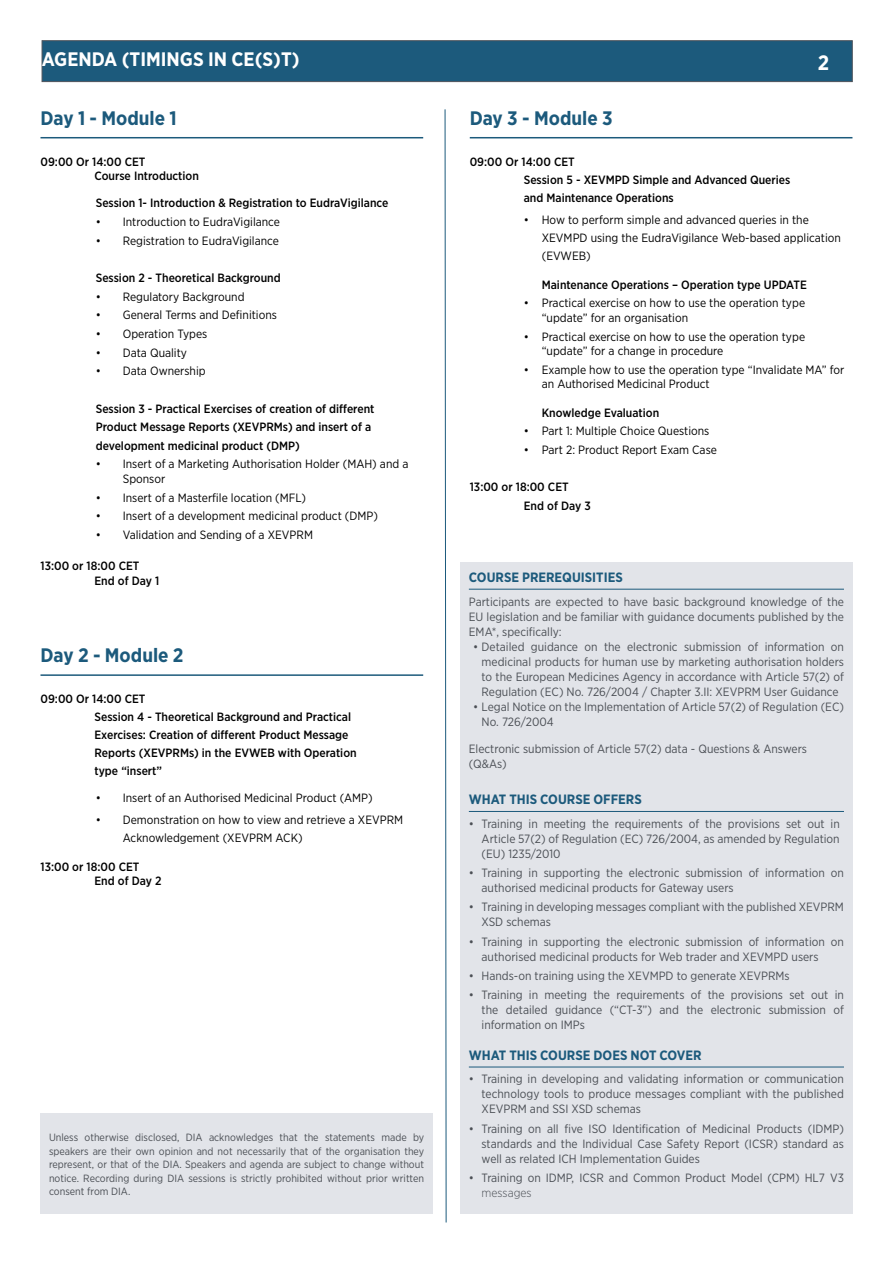
<style>
.page{position:relative;width:893px;height:1263px;background:#fff}
.page>*{position:absolute;margin:0;border:0;box-sizing:border-box;transform-origin:0 0}
.t1{font:700 20.85px "Gotham Narrow";color:#fff}
.t2{font:700 19.5px "Gotham Narrow";color:#1c5a7c}
.t3{font:700 19.5px "Gotham Narrow";color:#fff}
.t4{font:700 13.5px "Gotham Narrow";color:#1c5a7c}
.t5{font:12px/15px "Gotham Narrow";color:#4b4f55;text-align:justify}
.t6{font:12px/14.4px "Gotham Narrow";color:#000}
.t7{font:500 12px/18px "Gotham Narrow";color:#000}
.t8{font:300 12px "Gotham Narrow";color:#4b4f55}
.t9{font:10.5px/13.5px "Gotham Narrow";color:#4b4f55;text-align:justify}
</style>
<div class="page">
<div style="left:42px;top:40px;width:810px;height:42px;background:#1c5a7c;border:1px solid #4f545c"></div>
<hr style="left:40px;top:137px;width:383px;height:1px;background:#1c5a7c">
<hr style="left:40px;top:674px;width:383px;height:2px;background:#1c5a7c">
<hr style="left:470px;top:137px;width:382px;height:1px;background:#1c5a7c">
<div style="left:40px;top:1114px;width:393px;height:100px;background:#e2e4e9"></div>
<svg style="left:444px;top:109px;width:3px;height:1114px"></svg>
<div style="left:460px;top:563px;width:392px;height:651px;background:#e2e4e9"></div>
<hr style="left:469px;top:589px;width:375px;height:1px;background:#1c5a7c">
<hr style="left:469px;top:811px;width:375px;height:1px;background:#1c5a7c">
<hr style="left:469px;top:1067px;width:375px;height:1px;background:#1c5a7c">
<h2 class="t3" style="left:42px;top:47px;width:259px">AGENDA (TIMINGS IN CE(S)T)</h2>
<h2 class="t2" style="left:40px;top:106px;width:138px">Day 1 - Module 1</h2>
<p class="t7" style="left:94px;top:154px;width:106px;line-height:14.4px;text-indent:-54px">09:00 Or 14:00 CET<br>Course Introduction</p>
<p class="t7" style="left:96px;top:194px;width:294px">Session 1- Introduction &amp; Registration to EudraVigilance</p>
<p class="t6" style="left:96px;top:214px;width:186px">• Introduction to EudraVigilance</p>
<p class="t6" style="left:96px;top:233px;width:185px">• Registration to EudraVigilance</p>
<p class="t7" style="left:96px;top:269px;width:186px">Session 2 - Theoretical Background</p>
<p class="t6" style="left:96px;top:289px;width:150px">• Regulatory Background</p>
<p class="t6" style="left:96px;top:308px;width:183px">• General Terms and Definitions</p>
<p class="t6" style="left:96px;top:326px;width:113px">• Operation Types</p>
<p class="t6" style="left:96px;top:345px;width:93px">• Data Quality</p>
<p class="t6" style="left:96px;top:363px;width:111px">• Data Ownership</p>
<p class="t7" style="left:96px;top:399px;width:280px;line-height:18.6px">Session 3 - Practical Exercises of creation of different<br>Product Message Reports (XEVPRMs) and insert of a development medicinal product (DMP)</p>
<p class="t6" style="left:123px;top:457px;width:287px;text-indent:-27px">• Insert of a Marketing Authorisation Holder (MAH) and a<br>Sponsor</p>
<p class="t6" style="left:96px;top:490px;width:212px">• Insert of a Masterfile location (MFL)</p>
<p class="t6" style="left:96px;top:508px;width:284px">• Insert of a development medicinal product (DMP)</p>
<p class="t6" style="left:96px;top:527px;width:219px">• Validation and Sending of a XEVPRM</p>
<p class="t7" style="left:94px;top:559px;width:66px;line-height:14.4px;text-indent:-54px">13:00 or 18:00 CET<br>End of Day 1</p>
<h2 class="t2" style="left:40px;top:643px;width:145px">Day 2 - Module 2</h2>
<p class="t7" style="left:94px;top:690px;width:264px;text-indent:-54px">09:00 Or 14:00 CET<br>Session 4 - Theoretical Background and Practical Exercises: Creation of different Product Message Reports (XEVPRMs) in the EVWEB with Operation type “insert”</p>
<p class="t6" style="left:96px;top:790px;width:278px">• Insert of an Authorised Medicinal Product (AMP)</p>
<p class="t6" style="left:123px;top:810px;width:282px;line-height:18px;text-indent:-27px">• Demonstration on how to view and retrieve a XEVPRM<br>Acknowledgement (XEVPRM ACK)</p>
<p class="t7" style="left:94px;top:859px;width:69px;line-height:14.4px;text-indent:-54px">13:00 or 18:00 CET<br>End of Day 2</p>
<p class="t9" style="left:49px;top:1130px;width:377px">Unless otherwise disclosed, DIA acknowledges that the statements made by speakers are their own opinion and not necessarily that of the organisation they represent, or that of the DIA. Speakers and agenda are subject to change without notice. Recording during DIA sessions is strictly prohibited without prior written consent from DIA.</p>
<h1 class="t1" style="left:818px;top:49px;width:13px">2</h1>
<h2 class="t2" style="left:470px;top:106px;width:144px">Day 3 - Module 3</h2>
<p class="t7" style="left:524px;top:152px;width:268px;text-indent:-54px">09:00 Or 14:00 CET<br>Session 5 - XEVMPD Simple and Advanced Queries and Maintenance Operations</p>
<p class="t6" style="left:542px;top:211px;width:301px;line-height:18px;text-indent:-18px">• How to perform simple and advanced queries in the<br>XEVMPD using the EudraVigilance Web-based application (EVWEB)</p>
<p class="t7" style="left:542px;top:275px;width:267px">Maintenance Operations – Operation type UPDATE</p>
<p class="t6" style="left:542px;top:296px;width:265px;text-indent:-18px">• Practical exercise on how to use the operation type “update” for an organisation</p>
<p class="t6" style="left:542px;top:329px;width:265px;text-indent:-18px">• Practical exercise on how to use the operation type “update” for a change in procedure</p>
<p class="t6" style="left:542px;top:362px;width:304px;text-indent:-18px">• Example how to use the operation type “Invalidate MA” for an Authorised Medicinal Product</p>
<p class="t7" style="left:542px;top:403px;width:119px">Knowledge Evaluation</p>
<p class="t6" style="left:524px;top:424px;width:187px">• Part 1: Multiple Choice Questions</p>
<p class="t6" style="left:524px;top:442px;width:195px">• Part 2: Product Report Exam Case</p>
<p class="t7" style="left:524px;top:478px;width:68px;line-height:18.6px;text-indent:-54px">13:00 or 18:00 CET<br>End of Day 3</p>
<p class="t4" style="left:469px;top:569px;width:155px">COURSE PREREQUISITIES</p>
<p class="t5" style="left:469px;top:594px;width:377px">Participants are expected to have basic background knowledge of the EU legislation and be familiar with guidance documents published by the EMA*, specifically:</p>
<p class="t5" style="left:482px;top:639px;width:364px;text-indent:-9px">• Detailed guidance on the electronic submission of information on medicinal products for human use by marketing authorisation holders to the European Medicines Agency in accordance with Article 57(2) of Regulation (EC) No. 726/2004 / Chapter 3.II: XEVPRM User Guidance</p>
<p class="t5" style="left:482px;top:699px;width:364px;text-indent:-9px">• Legal Notice on the Implementation of Article 57(2) of Regulation (EC)<br>No. 726/2004</p>
<p class="t5" style="left:469px;top:741px;width:340px">Electronic submission of Article 57(2) data - Questions &amp; Answers (Q&amp;As)</p>
<p class="t4" style="left:469px;top:791px;width:174px">WHAT THIS COURSE OFFERS</p>
<p class="t5" style="left:482px;top:816px;width:360px;text-indent:-13px">• Training in meeting the requirements of the provisions set out in Article 57(2) of Regulation (EC) 726/2004, as amended by Regulation (EU) 1235/2010</p>
<p class="t5" style="left:482px;top:865px;width:364px;text-indent:-13px">• Training in supporting the electronic submission of information on authorised medicinal products for Gateway users</p>
<p class="t5" style="left:482px;top:899px;width:364px;text-indent:-13px">• Training in developing messages compliant with the published XEVPRM<br>XSD schemas</p>
<p class="t5" style="left:482px;top:934px;width:364px;text-indent:-13px">• Training in supporting the electronic submission of information on authorised medicinal products for Web trader and XEVMPD users</p>
<p class="t5" style="left:469px;top:968px;width:322px">• Hands-on training using the XEVMPD to generate XEVPRMs</p>
<p class="t5" style="left:482px;top:987px;width:364px;text-indent:-13px">• Training in meeting the requirements of the provisions set out in the detailed guidance (“CT-3”) and the electronic submission of information on IMPs</p>
<p class="t4" style="left:469px;top:1046px;width:234px">WHAT THIS COURSE DOES NOT COVER</p>
<p class="t5" style="left:482px;top:1071px;width:364px;text-indent:-13px">• Training in developing and validating information or communication technology tools to produce messages compliant with the published XEVPRM and SSI XSD schemas</p>
<p class="t5" style="left:482px;top:1121px;width:364px;text-indent:-13px">• Training on all five ISO Identification of Medicinal Products (IDMP) standards and the Individual Case Safety Report (ICSR) standard as well as related ICH Implementation Guides</p>
<p class="t5" style="left:469px;top:1170px;width:377px">• Training on IDMP, ICSR and Common Product Model (CPM) HL7 V3</p>
<p class="t8" style="left:482px;top:1185px;width:52px">messages</p>
</div>
